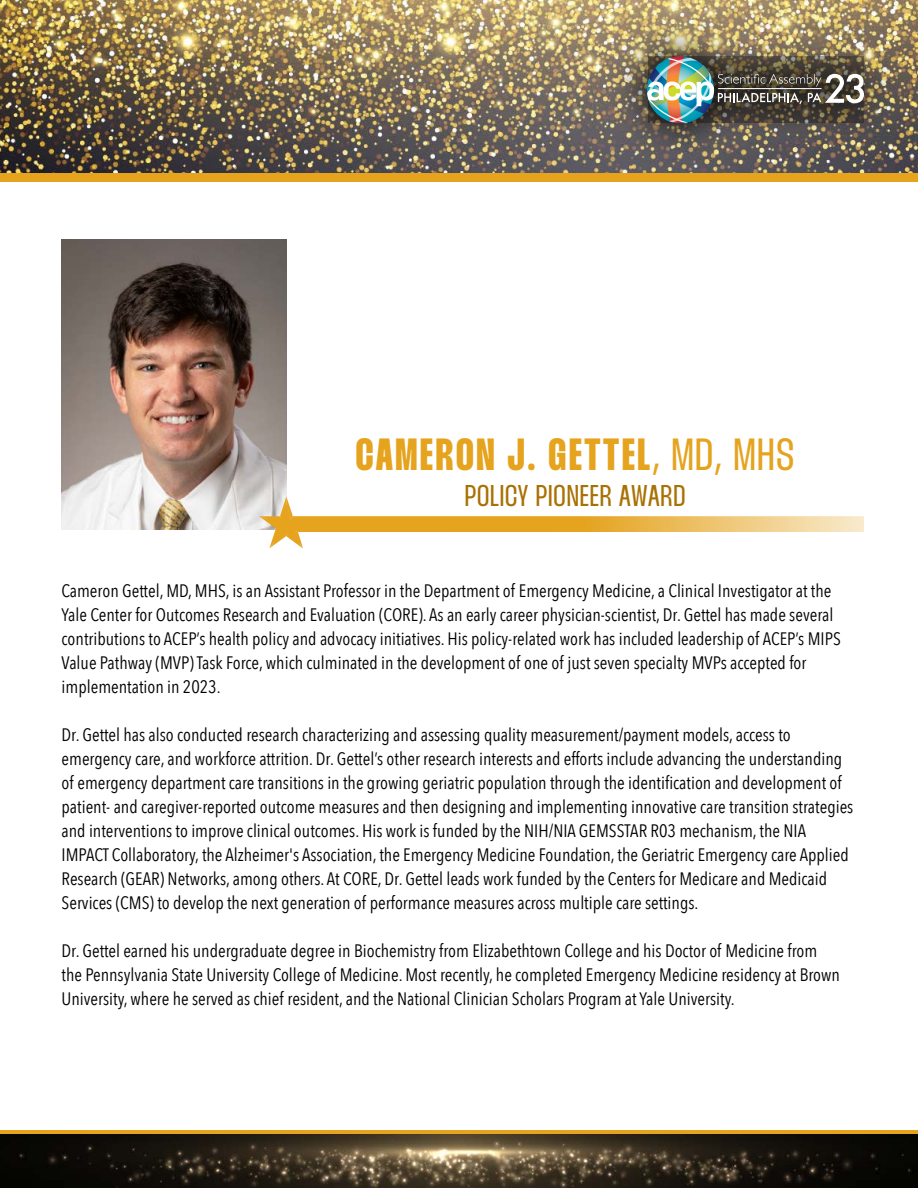
<style>
.page{position:relative;width:918px;height:1188px;background:#fff}
.page>*{position:absolute;margin:0;border:0;box-sizing:border-box;transform-origin:0 0}
.t1{font:45px "Thunder Bold LC";letter-spacing:.06em;color:#e5a31e}
.t2{font:30px "Thunder LC";letter-spacing:.03em;color:#a87104}
.t3{font:18px/24px "Avenir Next Condensed";color:#000}
.s1{font-family:"Thunder LC"}
</style>
<div class="page">
<img style="left:62px;top:240px;width:224px;height:289px">
<img style="left:0;top:0;width:918px;height:173px">
<div style="left:0;top:173px;width:918px;height:8px;background:#e5a31e"></div>
<img style="left:610px;top:20px;width:290px;height:140px">
<img style="left:647px;top:56px;width:217px;height:67px">
<hr style="left:0;top:1130px;width:918px;height:4px;background:#e5a31e">
<img style="left:0;top:1134px;width:918px;height:54px">
<svg style="left:259px;top:496px;width:605px;height:53px"></svg>
<h1 class="t1" style="left:356px;top:430px;width:440px">CAMERON J. GETTEL<span class="s1">, MD, MHS</span></h1>
<h2 class="t2" style="left:465px;top:479px;width:222px">POLICY PIONEER AWARD</h2>
<p class="t3" style="left:62px;top:578px;width:781px">Cameron Gettel, MD, MHS, is an Assistant Professor in the Department of Emergency Medicine, a Clinical Investigator at the Yale Center for Outcomes Research and Evaluation (CORE). As an early career physician-scientist, Dr. Gettel has made several contributions to ACEP’s health policy and advocacy initiatives. His policy-related work has included leadership of ACEP’s MIPS Value Pathway (MVP) Task Force, which culminated in the development of one of just seven specialty MVPs accepted for implementation in 2023.</p>
<p class="t3" style="left:62px;top:722px;width:793px">Dr. Gettel has also conducted research characterizing and assessing quality measurement/payment models, access to emergency care, and workforce attrition. Dr. Gettel’s other research interests and efforts include advancing the understanding of emergency department care transitions in the growing geriatric population through the identification and development of patient- and caregiver-reported outcome measures and then designing and implementing innovative care transition strategies and interventions to improve clinical outcomes. His work is funded by the NIH/NIA GEMSSTAR R03 mechanism, the NIA IMPACT Collaboratory, the Alzheimer's Association, the Emergency Medicine Foundation, the Geriatric Emergency care Applied Research (GEAR) Networks, among others. At CORE, Dr. Gettel leads work funded by the Centers for Medicare and Medicaid Services (CMS) to develop the next generation of performance measures across multiple care settings.</p>
<p class="t3" style="left:62px;top:938px;width:780px">Dr. Gettel earned his undergraduate degree in Biochemistry from Elizabethtown College and his Doctor of Medicine from the Pennsylvania State University College of Medicine. Most recently, he completed Emergency Medicine residency at Brown<br>University, where he served as chief resident, and the National Clinician Scholars Program at Yale University.</p>
</div>
